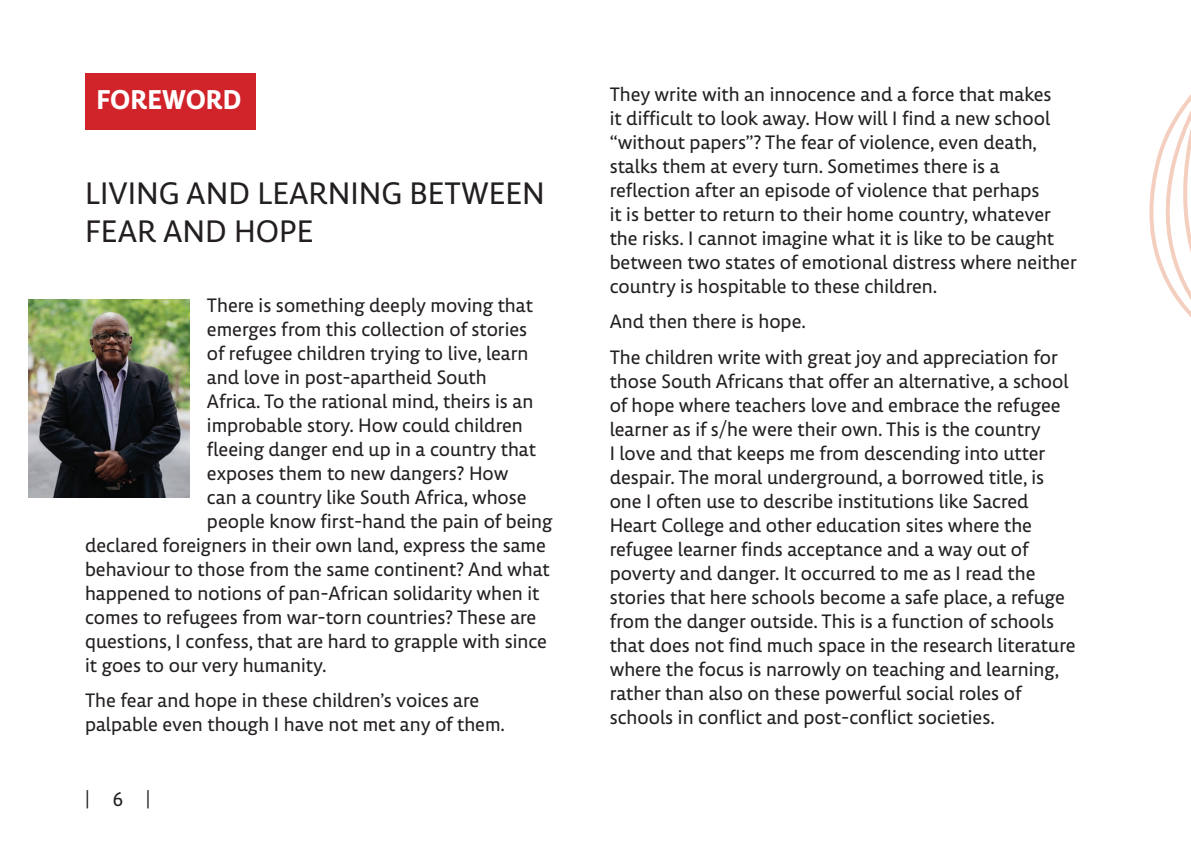
<style>
.page{position:relative;width:1191px;height:842px;background:#fff}
.page>*{position:absolute;margin:0;border:0;box-sizing:border-box;transform-origin:0 0}
.t1{font:32px/38.4px "Lemon Sans Next";color:#231f20}
.t2{font:700 28px "Lemon Sans Next";color:#fff}
.t3{font:20px/24px "Lemon Sans Next";color:#231f20}
</style>
<div class="page">
<div style="left:85px;top:73px;width:170px;height:57px;background:#d1232a"></div>
<img style="left:29px;top:300px;width:161px;height:198px">
<svg style="left:1149px;top:94px;width:42px;height:223px"></svg>
<h2 class="t2" style="left:96px;top:82px;width:147px">FOREWORD</h2>
<h1 class="t1" style="left:85px;top:174px;width:461px">LIVING AND LEARNING BETWEEN<br>FEAR AND HOPE</h1>
<p class="t3" style="left:207px;top:293px;width:327px">There is something deeply moving that</p>
<p class="t3" style="left:207px;top:317px;width:322px">emerges from this collection of stories</p>
<p class="t3" style="left:207px;top:341px;width:323px">of refugee children trying to live, learn</p>
<p class="t3" style="left:207px;top:365px;width:281px">and love in post-apartheid South</p>
<p class="t3" style="left:207px;top:389px;width:328px">Africa. To the rational mind, theirs is an</p>
<p class="t3" style="left:207px;top:413px;width:317px">improbable story. How could children</p>
<p class="t3" style="left:207px;top:437px;width:330px">fleeing danger end up in a country that</p>
<p class="t3" style="left:207px;top:461px;width:303px">exposes them to new dangers? How</p>
<p class="t3" style="left:207px;top:485px;width:321px">can a country like South Africa, whose</p>
<p class="t3" style="left:207px;top:509px;width:347px">people know first-hand the pain of being</p>
<p class="t3" style="left:85px;top:533px;width:462px">declared foreigners in their own land, express the same</p>
<p class="t3" style="left:85px;top:557px;width:466px">behaviour to those from the same continent? And what</p>
<p class="t3" style="left:85px;top:581px;width:456px">happened to notions of pan-African solidarity when it</p>
<p class="t3" style="left:85px;top:605px;width:453px">comes to refugees from war-torn countries? These are</p>
<p class="t3" style="left:85px;top:629px;width:463px">questions, I confess, that are hard to grapple with since</p>
<p class="t3" style="left:85px;top:653px;width:243px">it goes to our very humanity.</p>
<p class="t3" style="left:85px;top:688px;width:421px">The fear and hope in these children’s voices are palpable even though I have not met any of them.</p>
<p class="t3" style="left:85px;top:787px;width:67px">| 6 |</p>
<p class="t3" style="left:609px;top:82px;width:469px">They write with an innocence and a force that makes<br>it difficult to look away. How will I find a new school “without papers”? The fear of violence, even death, stalks them at every turn. Sometimes there is a reflection after an episode of violence that perhaps<br>it is better to return to their home country, whatever the risks. I cannot imagine what it is like to be caught between two states of emotional distress where neither country is hospitable to these children.</p>
<p class="t3" style="left:609px;top:304px;width:450px;line-height:35.4px">And then there is hope.<br>The children write with great joy and appreciation for</p>
<p class="t3" style="left:609px;top:369px;width:467px">those South Africans that offer an alternative, a school of hope where teachers love and embrace the refugee learner as if s/he were their own. This is the country<br>I love and that keeps me from descending into utter despair. The moral underground, a borrowed title, is one I often use to describe institutions like Sacred Heart College and other education sites where the refugee learner finds acceptance and a way out of poverty and danger. It occurred to me as I read the stories that here schools become a safe place, a refuge from the danger outside. This is a function of schools that does not find much space in the research literature where the focus is narrowly on teaching and learning, rather than also on these powerful social roles of schools in conflict and post-conflict societies.</p>
</div>
